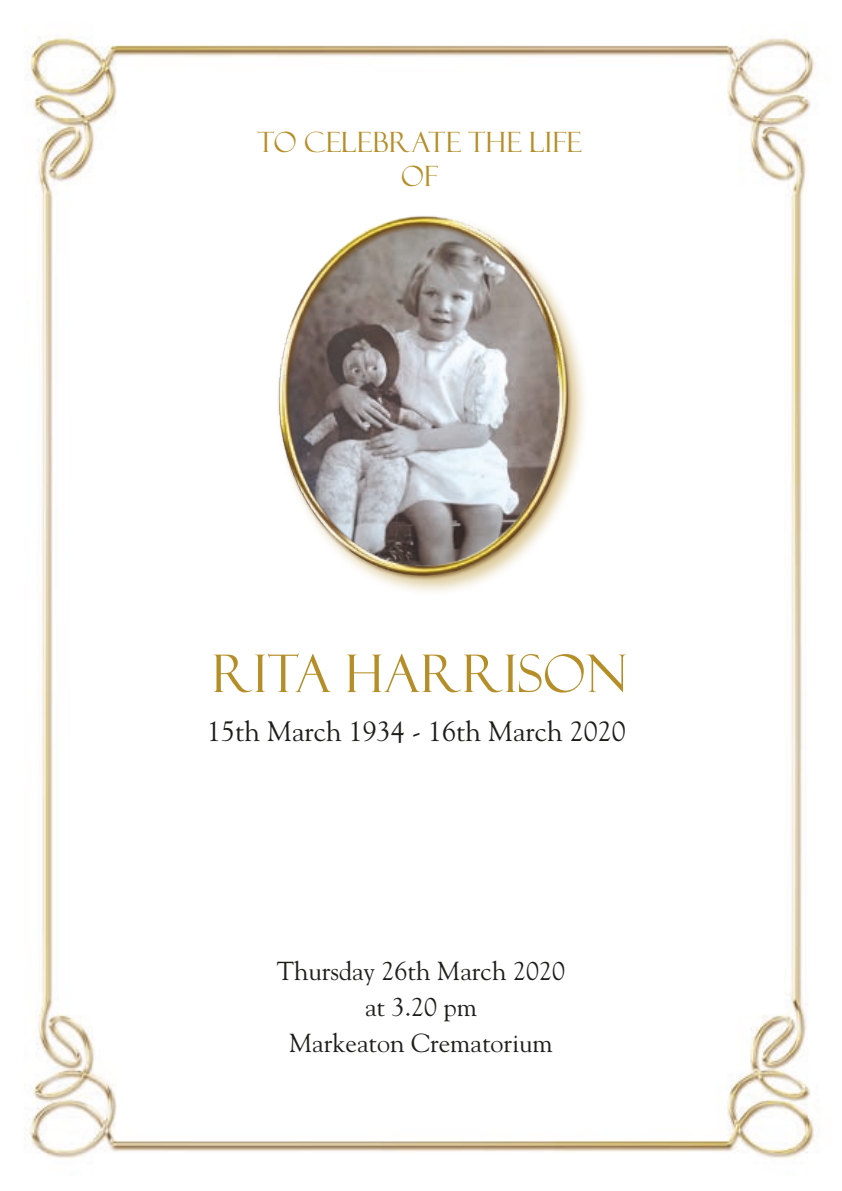
<style>
.page{position:relative;width:842px;height:1191px;background:#fff}
.page>*{position:absolute;margin:0;border:0;box-sizing:border-box;transform-origin:0 0}
.t1{font:52px "Felix Titling";letter-spacing:.01em;color:#b58e28}
.t2{font:28px "Goudy";color:#1d1d1b}
.t3{font:28px/33.6px "Felix Titling";letter-spacing:.01em;color:#b58e28;text-align:center}
.t4{font:26px/36px "Goudy";color:#1d1d1b;text-align:center}
</style>
<div class="page">
<img style="left:24px;top:28px;width:791px;height:1131px">
<div style="left:275px;top:214px;width:314px;height:383px;background:#b58e28;opacity:.5"></div>
<img style="left:272px;top:209px;width:303px;height:373px">
<p class="t3" style="left:258px;top:126px;width:326px">TO CELEBRATE THE LIFE<br>OF</p>
<h1 class="t1" style="left:212px;top:644px;width:417px">RITA HARRISON</h1>
<p class="t2" style="left:207px;top:713px;width:420px">15th March 1934 - 16th March 2020</p>
<p class="t4" style="left:277px;top:953px;width:290px">Thursday 26th March 2020 at 3.20 pm<br>Markeaton Crematorium</p>
</div>
